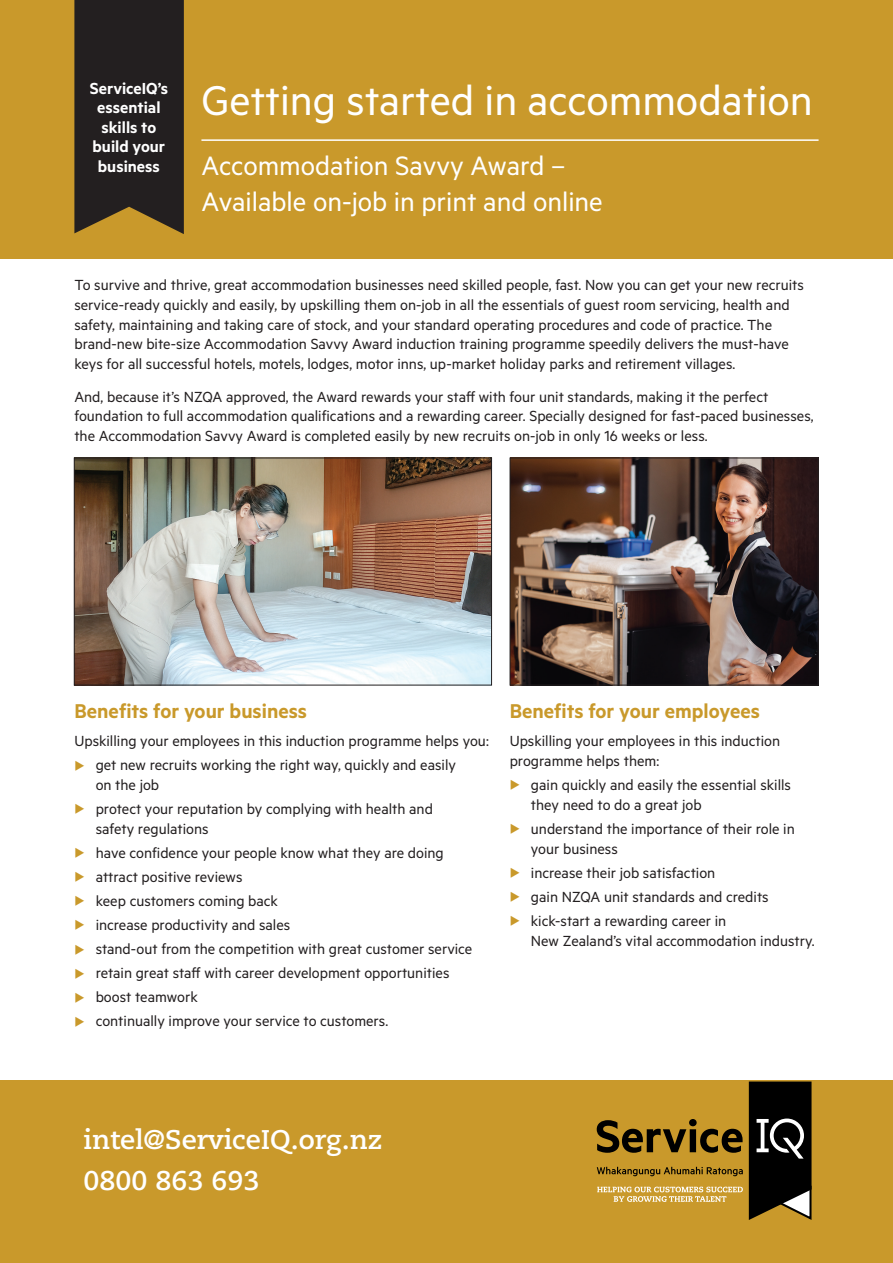
<style>
.page{position:relative;width:893px;height:1263px;background:#fff}
.page>*{position:absolute;margin:0;border:0;box-sizing:border-box;transform-origin:0 0}
.t1{font:46.8px "Metric";color:#fff}
.t2{font:30px/36px "Metric";color:#fff}
.t3{font:700 27px/41px "Caecilia LT Std";color:#fff}
.t4{font:600 22.5px "Metric";color:#c9992b}
.t5{font:600 18px/19.5px "Metric";color:#fff;text-align:center}
.t6{font:16.5px/19.8px "Metric";color:#231f20}
.s1{color:#c9992b}
</style>
<div class="page">
<div style="left:0;top:0;width:893px;height:258px;background:#c9992b"></div>
<img style="left:76px;top:460px;width:414px;height:223px">
<div style="left:74px;top:458px;width:418px;height:227px;border:1px solid #231f20"></div>
<img style="left:512px;top:460px;width:305px;height:223px">
<div style="left:510px;top:458px;width:309px;height:227px;border:1px solid #231f20"></div>
<hr style="left:201px;top:139px;width:618px;height:2px;background:#fff">
<svg style="left:74px;top:0;width:110px;height:234px;background:#2e2720"></svg>
<div style="left:0;top:1080px;width:893px;height:183px;background:#c9992b"></div>
<svg style="left:597px;top:1167px;width:146px;height:9px"></svg>
<svg style="left:597px;top:1119px;width:146px;height:34px"></svg>
<svg style="left:749px;top:1081px;width:63px;height:139px;background:#29261e"></svg>
<svg style="left:597px;top:1187px;width:146px;height:15px"></svg>
<p class="t5" style="left:90px;top:78px;width:80px">ServiceIQ’s essential skills to build your business</p>
<h1 class="t1" style="left:201px;top:74px;width:613px">Getting started in accommodation</h1>
<h2 class="t2" style="left:201px;top:147px;width:403px">Accommodation Savvy Award –<br>Available on-job in print and online</h2>
<p class="t6" style="left:74px;top:274px;width:731px">To survive and thrive, great accommodation businesses need skilled people, fast. Now you can get your new recruits service-ready quickly and easily, by upskilling them on-job in all the essentials of guest room servicing, health and safety, maintaining and taking care of stock, and your standard operating procedures and code of practice. The brand-new bite-size Accommodation Savvy Award induction training programme speedily delivers the must-have keys for all successful hotels, motels, lodges, motor inns, up-market holiday parks and retirement villages.</p>
<p class="t6" style="left:74px;top:386px;width:741px">And, because it’s NZQA approved, the Award rewards your staff with four unit standards, making it the perfect foundation to full accommodation qualifications and a rewarding career. Specially designed for fast-paced businesses, the Accommodation Savvy Award is completed easily by new recruits on-job in only 16 weeks or less.</p>
<h3 class="t4" style="left:74px;top:698px;width:234px">Benefits for your business</h3>
<p class="t6" style="left:74px;top:731px;width:416px">Upskilling your employees in this induction programme helps you:</p>
<p class="t6" style="left:96px;top:755px;width:362px;text-indent:-21px"><span class="s1">◆</span> get new recruits working the right way, quickly and easily on the job</p>
<p class="t6" style="left:96px;top:798px;width:339px;text-indent:-21px"><span class="s1">◆</span> protect your reputation by complying with health and safety regulations</p>
<p class="t6" style="left:74px;top:842px;width:371px"><span class="s1">◆</span> have confidence your people know what they are doing</p>
<p class="t6" style="left:74px;top:866px;width:170px"><span class="s1">◆</span> attract positive reviews</p>
<p class="t6" style="left:74px;top:890px;width:205px"><span class="s1">◆</span> keep customers coming back</p>
<p class="t6" style="left:74px;top:915px;width:217px"><span class="s1">◆</span> increase productivity and sales</p>
<p class="t6" style="left:74px;top:939px;width:399px"><span class="s1">◆</span> stand-out from the competition with great customer service</p>
<p class="t6" style="left:74px;top:963px;width:377px"><span class="s1">◆</span> retain great staff with career development opportunities</p>
<p class="t6" style="left:74px;top:987px;width:125px"><span class="s1">◆</span> boost teamwork</p>
<p class="t6" style="left:74px;top:1011px;width:315px"><span class="s1">◆</span> continually improve your service to customers.</p>
<h3 class="t4" style="left:510px;top:698px;width:252px">Benefits for your employees</h3>
<p class="t6" style="left:510px;top:731px;width:272px">Upskilling your employees in this induction programme helps them:</p>
<p class="t6" style="left:531px;top:774px;width:262px;text-indent:-21px"><span class="s1">◆</span> gain quickly and easily the essential skills they need to do a great job</p>
<p class="t6" style="left:531px;top:818px;width:265px;text-indent:-21px"><span class="s1">◆</span> understand the importance of their role in your business</p>
<p class="t6" style="left:510px;top:862px;width:207px"><span class="s1">◆</span> increase their job satisfaction</p>
<p class="t6" style="left:510px;top:886px;width:260px"><span class="s1">◆</span> gain NZQA unit standards and credits</p>
<p class="t6" style="left:531px;top:910px;width:285px;text-indent:-21px"><span class="s1">◆</span> kick-start a rewarding career in<br>New Zealand’s vital accommodation industry.</p>
<h3 class="t3" style="left:84px;top:1119px;width:300px">intel@ServiceIQ.org.nz<br>0800 863 693</h3>
</div>
